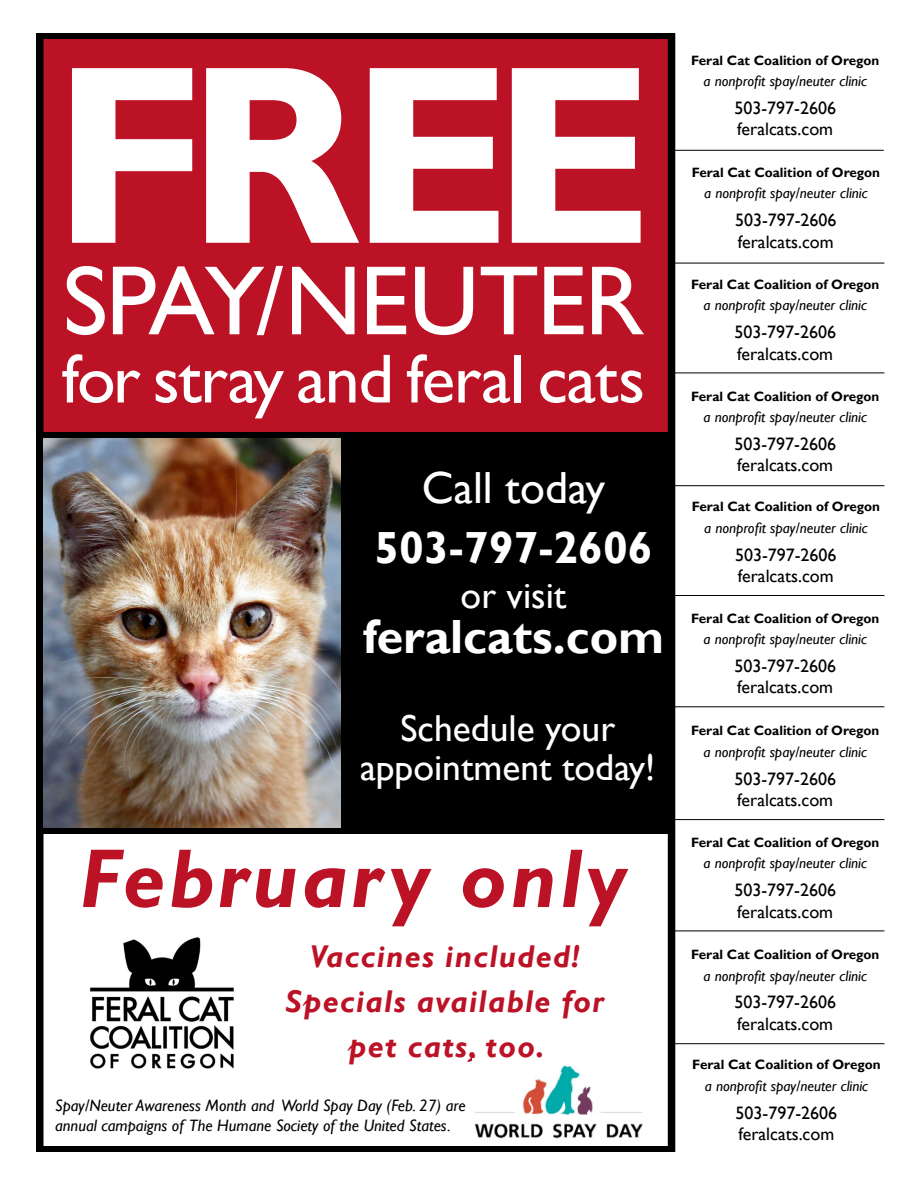
<style>
.page{position:relative;width:918px;height:1188px;background:#fff}
.page>*{position:absolute;margin:0;border:0;box-sizing:border-box;transform-origin:0 0}
.t1{font:700 256.05px "Gill Sans";color:#fff}
.t2{font:99px "Gill Sans";letter-spacing:-.02em;color:#fff}
.t3{font:italic 700 84px "Gill Sans";letter-spacing:.04em;color:#bc1226}
.t4{font:69.75px "Gill Sans";letter-spacing:-.02em;color:#fff}
.t5{font:700 48px "Gill Sans";color:#fff}
.t6{font:700 45px "Gill Sans";color:#fff}
.t7{font:45px "Gill Sans";color:#fff}
.t8{font:37.5px/39px "Gill Sans";color:#fff;text-align:center}
.t9{font:italic 700 31.5px/45px "Gill Sans";letter-spacing:.04em;color:#bc1226;text-align:center}
.t10{font:18px/21.6px "Gill Sans";color:#000}
.t11{font:italic 16.5px/19.8px "Gill Sans";color:#000}
.t12{font:italic 15px "Gill Sans";color:#000}
.t13{font:700 13.5px "Gill Sans";color:#000}
</style>
<div class="page">
<div style="left:340px;top:408px;width:335px;height:423px;background:#000"></div>
<hr style="left:674px;top:150px;width:210px;height:1px;background:#000">
<hr style="left:675px;top:263px;width:209px;height:1px;background:#000">
<hr style="left:672px;top:373px;width:212px;height:1px;background:#000">
<hr style="left:673px;top:485px;width:211px;height:1px;background:#000">
<hr style="left:673px;top:595px;width:211px;height:1px;background:#000">
<hr style="left:673px;top:706px;width:211px;height:1px;background:#000">
<hr style="left:674px;top:819px;width:210px;height:1px;background:#000">
<hr style="left:673px;top:931px;width:211px;height:1px;background:#000">
<hr style="left:674px;top:1043px;width:210px;height:1px;background:#000">
<div style="left:36px;top:1146px;width:637px;height:6px;background:#000"></div>
<div style="left:40px;top:36px;width:629px;height:396px;background:#bc1226"></div>
<div style="left:668px;top:33px;width:7px;height:1119px;background:#000"></div>
<div style="left:36px;top:36px;width:8px;height:1116px;background:#000"></div>
<img style="left:90px;top:1025px;width:144px;height:44px">
<div style="left:36px;top:33px;width:639px;height:6px;background:#000"></div>
<div style="left:36px;top:828px;width:634px;height:6px;background:#000"></div>
<div style="left:42px;top:432px;width:630px;height:6px;background:#000"></div>
<img style="left:474px;top:1065px;width:169px;height:74px">
<img style="left:44px;top:438px;width:296px;height:390px">
<svg style="left:90px;top:937px;width:144px;height:85px"></svg>
<h1 class="t1" style="left:52px;top:2px;width:603px">FREE</h1>
<h2 class="t2" style="left:63px;top:243px;width:583px">SPAY/NEUTER</h2>
<h3 class="t4" style="left:62px;top:338px;width:585px">for stray and feral cats</h3>
<h3 class="t7" style="left:422px;top:462px;width:185px">Call today</h3>
<h3 class="t6" style="left:374px;top:521px;width:280px">503-797-2606</h3>
<h3 class="t8" style="left:461px;top:577px;width:107px">or visit</h3>
<h3 class="t5" style="left:363px;top:608px;width:303px">feralcats.com</h3>
<h3 class="t8" style="left:360px;top:710px;width:297px">Schedule your appointment today!</h3>
<h3 class="t3" style="left:80px;top:830px;width:549px">February only</h3>
<h3 class="t9" style="left:286px;top:935px;width:320px">Vaccines included!<br>Specials available for pet cats, too.</h3>
<p class="t11" style="left:55px;top:1096px;width:412px">Spay/Neuter Awareness Month and World Spay Day (Feb. 27) are annual campaigns of The Humane Society of the United States.</p>
<p class="t13" style="left:691px;top:52px;width:190px">Feral Cat Coalition of Oregon</p>
<p class="t12" style="left:704px;top:72px;width:165px">a nonprofit spay/neuter clinic</p>
<p class="t10" style="left:734px;top:97px;width:103px">503-797-2606 feralcats.com</p>
<p class="t13" style="left:692px;top:164px;width:190px">Feral Cat Coalition of Oregon</p>
<p class="t12" style="left:704px;top:185px;width:165px">a nonprofit spay/neuter clinic</p>
<p class="t10" style="left:735px;top:209px;width:103px">503-797-2606 feralcats.com</p>
<p class="t13" style="left:691px;top:276px;width:190px">Feral Cat Coalition of Oregon</p>
<p class="t12" style="left:704px;top:297px;width:165px">a nonprofit spay/neuter clinic</p>
<p class="t10" style="left:734px;top:321px;width:103px">503-797-2606 feralcats.com</p>
<p class="t13" style="left:691px;top:388px;width:190px">Feral Cat Coalition of Oregon</p>
<p class="t12" style="left:704px;top:408px;width:165px">a nonprofit spay/neuter clinic</p>
<p class="t10" style="left:734px;top:433px;width:103px">503-797-2606 feralcats.com</p>
<p class="t13" style="left:692px;top:499px;width:190px">Feral Cat Coalition of Oregon</p>
<p class="t12" style="left:704px;top:519px;width:165px">a nonprofit spay/neuter clinic</p>
<p class="t10" style="left:735px;top:544px;width:103px">503-797-2606 feralcats.com</p>
<p class="t13" style="left:691px;top:610px;width:190px">Feral Cat Coalition of Oregon</p>
<p class="t12" style="left:704px;top:630px;width:165px">a nonprofit spay/neuter clinic</p>
<p class="t10" style="left:734px;top:655px;width:103px">503-797-2606 feralcats.com</p>
<p class="t13" style="left:691px;top:723px;width:190px">Feral Cat Coalition of Oregon</p>
<p class="t12" style="left:704px;top:743px;width:165px">a nonprofit spay/neuter clinic</p>
<p class="t10" style="left:734px;top:768px;width:103px">503-797-2606 feralcats.com</p>
<p class="t13" style="left:691px;top:834px;width:190px">Feral Cat Coalition of Oregon</p>
<p class="t12" style="left:704px;top:855px;width:165px">a nonprofit spay/neuter clinic</p>
<p class="t10" style="left:734px;top:879px;width:103px">503-797-2606 feralcats.com</p>
<p class="t13" style="left:691px;top:946px;width:190px">Feral Cat Coalition of Oregon</p>
<p class="t12" style="left:704px;top:967px;width:165px">a nonprofit spay/neuter clinic</p>
<p class="t10" style="left:734px;top:992px;width:103px">503-797-2606 feralcats.com</p>
<p class="t13" style="left:692px;top:1057px;width:190px">Feral Cat Coalition of Oregon</p>
<p class="t12" style="left:705px;top:1077px;width:165px">a nonprofit spay/neuter clinic</p>
<p class="t10" style="left:736px;top:1102px;width:103px">503-797-2606 feralcats.com</p>
</div>
